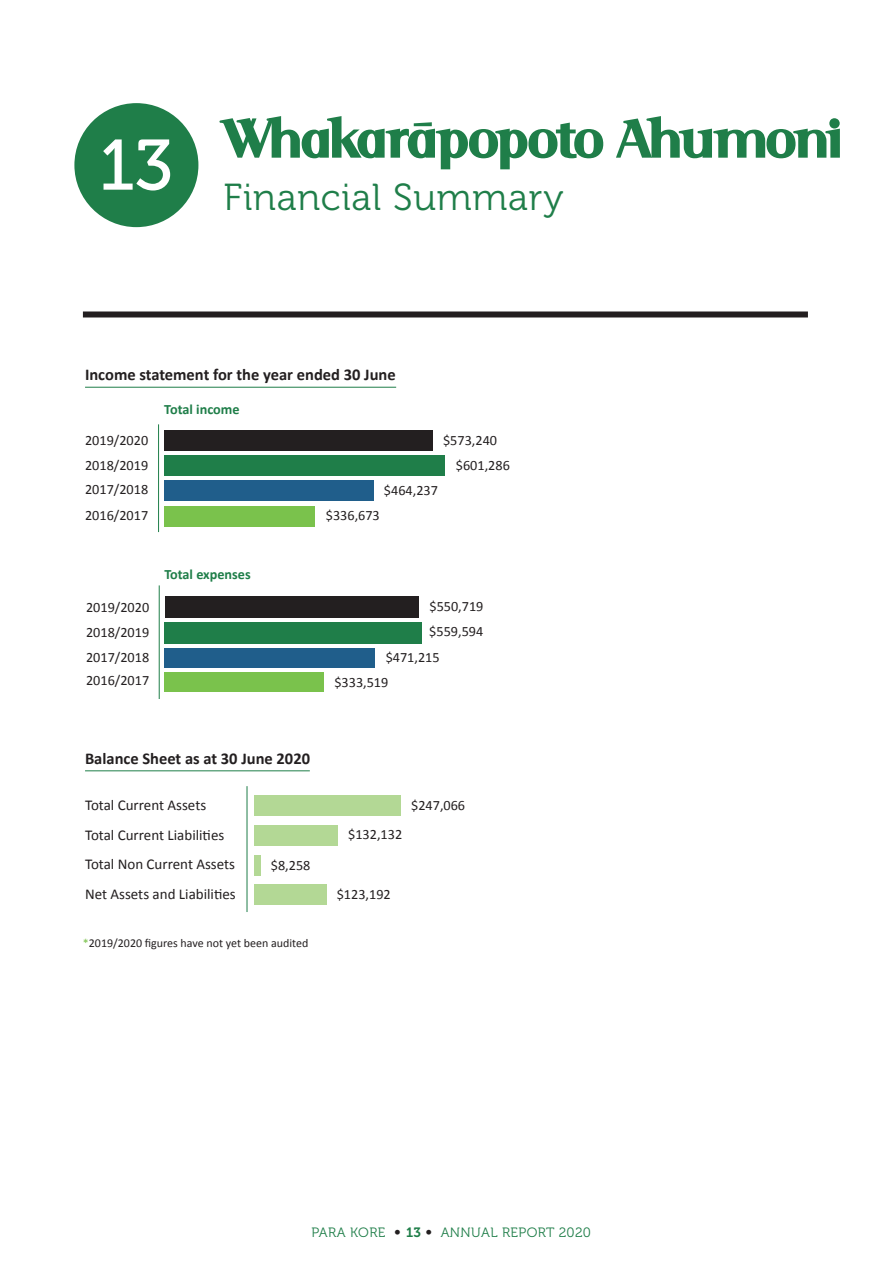
<style>
.page{position:relative;width:893px;height:1263px;background:#fff}
.page>*{position:absolute;margin:0;border:0;box-sizing:border-box;transform-origin:0 0}
.t1{font:71.1px "Museo 500";color:#fff}
.t2{font:900 61.5px "Serif";letter-spacing:.025em;color:#1f7e49}
.t3{font:37.5px "Museo 300";letter-spacing:.02em;color:#1f7e49}
.t4{font:700 16.5px "Calibri";color:#231f20}
.t5{font:15px/29.7px "Calibri";color:#231f20}
.t6{font:14.25px "Calibri";color:#231f20}
.t7{font:700 14.25px "Calibri";color:#1f7e49}
.t8{font:13.5px "Museo 300";letter-spacing:.025em;color:#1f7e49}
.t9{font:12px "Calibri";color:#231f20}
.s1{color:#7ac24c}
.s2{font-family:"Helvetica Neue LT Pro";font-weight:900;color:#231f20}
.s3{font-family:"Museo 700"}
</style>
<div class="page">
<div style="left:165px;top:622px;width:257px;height:22px;background:#1f7e49"></div>
<div style="left:164px;top:456px;width:281px;height:20px;background:#1f7e49"></div>
<div style="left:254px;top:795px;width:147px;height:21px;background:#b3d895"></div>
<div style="left:74px;top:103px;width:124px;height:124px;background:#1f7e49;border-radius:50%"></div>
<hr style="left:85px;top:770px;width:225px;height:1px;background:#1f7e49">
<div style="left:165px;top:648px;width:210px;height:20px;background:#205e8b"></div>
<div style="left:164px;top:481px;width:209px;height:20px;background:#205e8b"></div>
<hr style="left:158px;top:424px;width:1px;height:108px;background:#1f7e49">
<div style="left:83px;top:311px;width:725px;height:6px;background:#231f20"></div>
<div style="left:165px;top:672px;width:159px;height:20px;background:#7ac24c"></div>
<div style="left:164px;top:507px;width:151px;height:20px;background:#7ac24c"></div>
<hr style="left:159px;top:585px;width:1px;height:114px;background:#1f7e49">
<svg style="left:414px;top:122px;width:18px;height:4px"></svg>
<div style="left:164px;top:430px;width:268px;height:21px;background:#231f20"></div>
<div style="left:165px;top:596px;width:253px;height:22px;background:#231f20"></div>
<hr style="left:247px;top:786px;width:1px;height:126px;background:#1f7e49">
<hr style="left:85px;top:387px;width:311px;height:1px;background:#1f7e49">
<div style="left:254px;top:884px;width:73px;height:20px;background:#b3d895"></div>
<div style="left:254px;top:856px;width:6px;height:20px;background:#b3d895"></div>
<div style="left:254px;top:825px;width:84px;height:20px;background:#b3d895"></div>
<h1 class="t1" style="left:99px;top:126px;width:76px">13</h1>
<h2 class="t2" style="left:224px;top:104px;width:619px">Whakarapopoto Ahumoni</h2>
<h3 class="t3" style="left:224px;top:177px;width:342px">Financial Summary</h3>
<p class="t4" style="left:85px;top:364px;width:312px">Income statement for the year ended 30 June</p>
<p class="t6" style="left:85px;top:431px;width:65px">2019/2020</p>
<p class="t7" style="left:164px;top:400px;width:77px">Total income</p>
<p class="t6" style="left:443px;top:431px;width:56px">$573,240</p>
<p class="t6" style="left:85px;top:456px;width:65px">2018/2019</p>
<p class="t6" style="left:456px;top:456px;width:56px">$601,286</p>
<p class="t6" style="left:85px;top:480px;width:65px">2017/2018</p>
<p class="t6" style="left:85px;top:506px;width:65px">2016/2017</p>
<p class="t7" style="left:164px;top:566px;width:88px">Total expenses</p>
<p class="t6" style="left:384px;top:482px;width:56px">$464,237</p>
<p class="t6" style="left:326px;top:506px;width:56px">$336,673</p>
<p class="t6" style="left:86px;top:598px;width:65px">2019/2020</p>
<p class="t6" style="left:429px;top:597px;width:56px">$550,719</p>
<p class="t6" style="left:86px;top:623px;width:65px">2018/2019</p>
<p class="t6" style="left:429px;top:622px;width:56px">$559,594</p>
<p class="t6" style="left:86px;top:648px;width:65px">2017/2018</p>
<p class="t6" style="left:86px;top:671px;width:65px">2016/2017</p>
<p class="t6" style="left:386px;top:649px;width:56px">$471,215</p>
<p class="t6" style="left:334px;top:673px;width:56px">$333,519</p>
<p class="t4" style="left:85px;top:748px;width:227px">Balance Sheet as at 30 June 2020</p>
<p class="t5" style="left:85px;top:790px;width:152px">Total Current Assets<br>Total Current Liabilities<br>Total Non Current Assets<br>Net Assets and Liabilities</p>
<p class="t6" style="left:271px;top:857px;width:41px">$8,258</p>
<p class="t9" style="left:83px;top:935px;width:227px"><span class="s1">*</span>2019/2020 figures have not yet been audited</p>
<p class="t6" style="left:348px;top:825px;width:56px">$132,132</p>
<p class="t6" style="left:411px;top:796px;width:56px">$247,066</p>
<p class="t6" style="left:337px;top:885px;width:56px">$123,192</p>
<p class="t8" style="left:311px;top:1225px;width:18px">Para</p>
<p class="t8" style="left:350px;top:1225px;width:242px">Kore <span class="s2">•</span> <span class="s3">13</span> <span class="s2">•</span> ANNUAL REPORT 2020</p>
</div>
